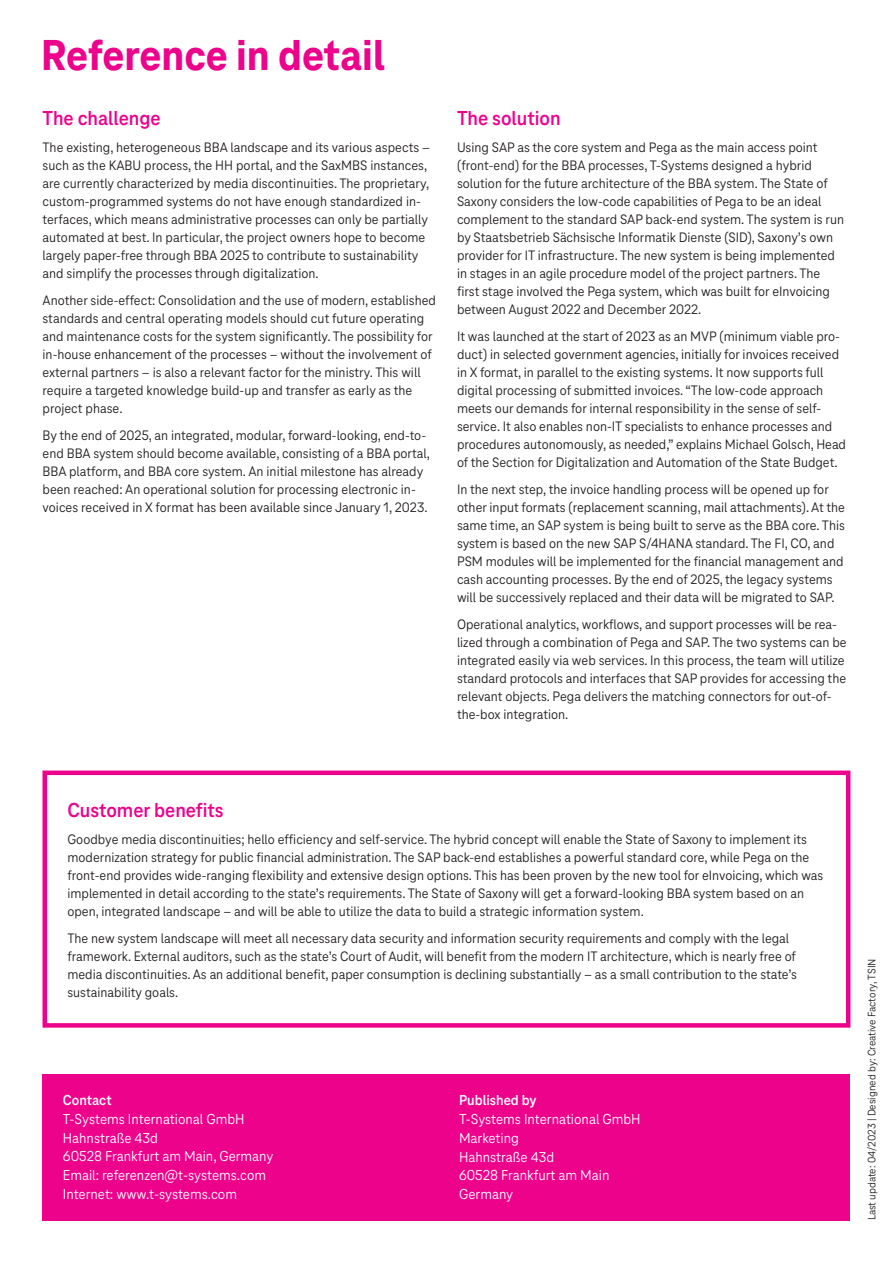
<style>
.page{position:relative;width:893px;height:1263px;background:#fff}
.page>*{position:absolute;margin:0;border:0;box-sizing:border-box;transform-origin:0 0}
.t1{font:800 45px "Tele Neo";color:#ed028c}
.t2{font:700 21px "Tele Neo";color:#ed028c}
.t3{font:15px/18.8px "Tele Neo";color:#fff}
.t4{font:700 15px "Tele Neo";color:#fff}
.t5{font:14.25px/18px "Tele Neo";color:#231f20}
.t6{font:11.25px "Tele Neo";color:#231f20}
</style>
<div class="page">
<div style="left:43px;top:1074px;width:807px;height:146px;background:#ed028c"></div>
<div style="left:43px;top:770px;width:807px;height:258px;border:4px solid #ed028c"></div>
<h1 class="t1" style="left:41px;top:30px;width:345px">Reference in detail</h1>
<h2 class="t2" style="left:43px;top:106px;width:120px">The challenge</h2>
<p class="t5" style="left:43px;top:138px;width:389px">The existing, heterogeneous BBA landscape and its various aspects – such as the KABU process, the HH portal, and the SaxMBS instances, are currently characterized by media discontinuities. The proprietary, custom-programmed systems do not have enough standardized in&shy;terfaces, which means administrative processes can only be partially automated at best. In particular, the project owners hope to become largely paper-free through BBA 2025 to contribute to sustainability and simplify the processes through digitalization.</p>
<p class="t5" style="left:43px;top:291px;width:395px">Another side-effect: Consolidation and the use of modern, established standards and central operating models should cut future operating and maintenance costs for the system significantly. The possibility for in-house enhancement of the processes – without the involvement of external partners – is also a relevant factor for the ministry. This will require a targeted knowledge build-up and transfer as early as the project phase.</p>
<p class="t5" style="left:43px;top:426px;width:389px">By the end of 2025, an integrated, modular, forward-looking, end-to&shy;end BBA system should become available, consisting of a BBA portal, BBA platform, and BBA core system. An initial milestone has already been reached: An operational solution for processing electronic in&shy;voices received in X format has been available since January 1, 2023.</p>
<h2 class="t2" style="left:457px;top:106px;width:105px">The solution</h2>
<p class="t5" style="left:457px;top:138px;width:389px">Using SAP as the core system and Pega as the main access point (front-end) for the BBA processes, T-Systems designed a hybrid solution for the future architecture of the BBA system. The State of Saxony considers the low-code capabilities of Pega to be an ideal complement to the standard SAP back-end system. The system is run by Staatsbetrieb Sächsische Informatik Dienste (SID), Saxony’s own provider for IT infrastructure. The new system is being implemented in stages in an agile procedure model of the project partners. The first stage involved the Pega system, which was built for eInvoicing between August 2022 and December 2022.</p>
<p class="t5" style="left:457px;top:327px;width:391px">It was launched at the start of 2023 as an MVP (minimum viable pro&shy;duct) in selected government agencies, initially for invoices received in X format, in parallel to the existing systems. It now supports full digital processing of submitted invoices. “The low-code approach meets our demands for internal responsibility in the sense of self&shy;service. It also enables non-IT specialists to enhance processes and procedures autonomously, as needed,” explains Michael Golsch, Head of the Section for Digitalization and Automation of the State Budget.</p>
<p class="t5" style="left:457px;top:480px;width:390px">In the next step, the invoice handling process will be opened up for other input formats (replacement scanning, mail attachments). At the same time, an SAP system is being built to serve as the BBA core. This system is based on the new SAP S/4HANA standard. The FI, CO, and PSM modules will be implemented for the financial management and cash accounting processes. By the end of 2025, the legacy systems will be successively replaced and their data will be migrated to SAP.</p>
<p class="t5" style="left:457px;top:615px;width:391px">Operational analytics, workflows, and support processes will be rea&shy;lized through a combination of Pega and SAP. The two systems can be integrated easily via web services. In this process, the team will utilize standard protocols and interfaces that SAP provides for accessing the relevant objects. Pega delivers the matching connectors for out-of&shy;the-box integration.</p>
<h2 class="t2" style="left:67px;top:798px;width:158px">Customer benefits</h2>
<p class="t5" style="left:67px;top:830px;width:757px">Goodbye media discontinuities; hello efficiency and self-service. The hybrid concept will enable the State of Saxony to implement its modernization strategy for public financial administration. The SAP back-end establishes a powerful standard core, while Pega on the front-end provides wide-ranging flexibility and extensive design options. This has been proven by the new tool for eInvoicing, which was implemented in detail according to the state’s requirements. The State of Saxony will get a forward-looking BBA system based on an open, integrated landscape – and will be able to utilize the data to build a strategic information system.</p>
<p class="t5" style="left:67px;top:929px;width:731px">The new system landscape will meet all necessary data security and information security requirements and comply with the legal framework. External auditors, such as the state’s Court of Audit, will benefit from the modern IT architecture, which is nearly free of media discontinuities. As an additional benefit, paper consumption is declining substantially – as a small contribution to the state’s sustainability goals.</p>
<p class="t4" style="left:63px;top:1092px;width:50px">Contact</p>
<p class="t3" style="left:63px;top:1109px;width:212px">T-Systems International GmbH<br>Hahnstraße 43d<br>60528 Frankfurt am Main, Germany<br>Email: referenzen@t-systems.com<br>Internet: www.t-systems.com</p>
<p class="t4" style="left:459px;top:1092px;width:79px">Published by</p>
<p class="t3" style="left:459px;top:1110px;width:183px">T-Systems International GmbH<br>Marketing<br>Hahnstraße 43d<br>60528 Frankfurt am Main<br>Germany</p>
<p class="t6" style="left:866px;top:1220px;width:263px;rotate:-90deg">Last update: 04/2023 | Designed by: Creative Factory, TSIN</p>
</div>
